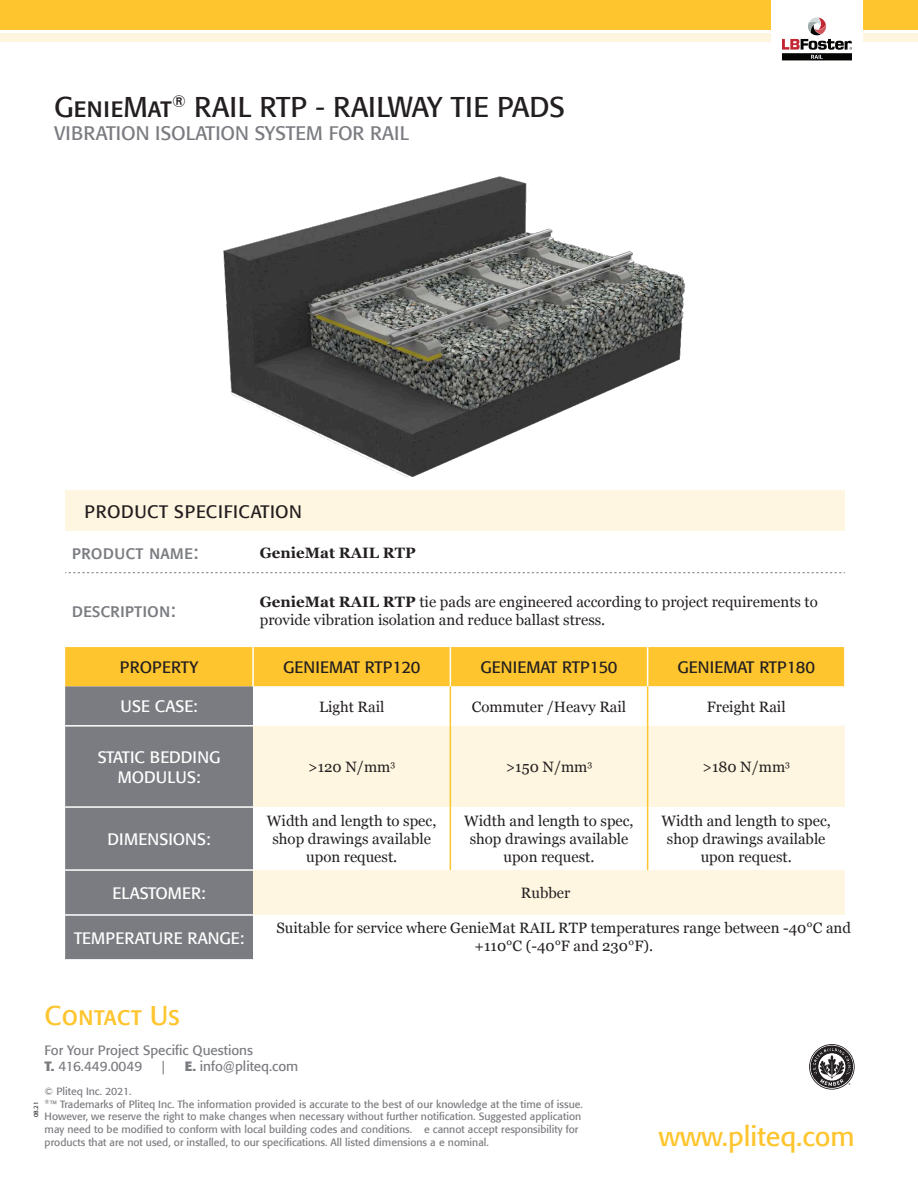
<style>
.page{position:relative;width:918px;height:1188px;background:#fff}
.page>*{position:absolute;margin:0;border:0;box-sizing:border-box;transform-origin:0 0}
.Heading_Grey{font:28.5px "Formata Regular SC";color:#231f20}
.t1{font:27px "Formata";color:#fec52e}
.t2{font:27px "Formata Regular SC";color:#fec52e}
.Heading_Grey-2{font:19.5px "Formata Regular SC";color:#7a7c81}
.Heading{font:19.5px "Formata Regular SC";color:#7a7c81}
.t3{font:18px "Formata Regular SC";letter-spacing:.025em;color:#231f20}
.Table{font:16.5px/19.8px "Formata";color:#fff;text-align:center}
.Table-2{font:16.5px "Formata";color:#231f20}
.Description{font:15px/18px "Georgia";color:#231f20;text-align:center}
.Table-3{font:15px "Georgia";color:#231f20}
.Description-2{font:700 15px "Georgia";color:#231f20}
.t4{font:13.5px "Formata";color:#7b7c81}
.t5{font:10.5px/12.6px "Formata";color:#7b7c81}
.t6{font:6.15px "Formata";color:#231f20}
.s1{font-weight:700}
</style>
<div class="page">
<div style="left:0;top:0;width:918px;height:30px;background:#fec52e"></div>
<div style="left:0;top:33px;width:918px;height:9px;background:#fef5de"></div>
<div style="left:65px;top:491px;width:780px;height:40px;background:#fef6e0"></div>
<div style="left:65px;top:647px;width:779px;height:39px;background:#fec52e"></div>
<div style="left:65px;top:686px;width:188px;height:273px;background:#7a7c81"></div>
<svg style="left:253px;top:686px;width:592px;height:40px"></svg>
<svg style="left:253px;top:726px;width:592px;height:189px;fill:#fef6e0"></svg>
<svg style="left:65px;top:572px;width:780px;height:1px"></svg>
<hr style="left:450px;top:726px;width:1px;height:81px;background:#fec52e">
<hr style="left:647px;top:726px;width:1px;height:81px;background:#fec52e">
<hr style="left:450px;top:807px;width:1px;height:63px;background:#fec52e">
<hr style="left:647px;top:807px;width:1px;height:63px;background:#fec52e">
<hr style="left:65px;top:806px;width:188px;height:2px;background:#fff">
<hr style="left:65px;top:869px;width:188px;height:2px;background:#fff">
<hr style="left:65px;top:914px;width:188px;height:2px;background:#fff">
<hr style="left:252px;top:647px;width:2px;height:39px;background:#fff">
<hr style="left:450px;top:647px;width:1px;height:39px;background:#fff">
<hr style="left:647px;top:647px;width:1px;height:39px;background:#fff">
<hr style="left:450px;top:686px;width:1px;height:40px;background:#fec52e">
<hr style="left:647px;top:686px;width:1px;height:40px;background:#fec52e">
<hr style="left:65px;top:725px;width:188px;height:2px;background:#fff">
<svg style="left:809px;top:1044px;width:46px;height:46px"></svg>
<img style="left:155px;top:176px;width:617px;height:315px">
<img style="left:771px;top:0;width:91px;height:61px">
<p class="Heading_Grey" style="left:54px;top:89px;width:512px">GenieMat<sup>®</sup> RAIL RTP - RAILWAY TIE PADS</p>
<p class="Heading_Grey-2" style="left:54px;top:121px;width:357px">VIBRATION ISOLATION SYSTEM FOR RAIL</p>
<p class="t3" style="left:85px;top:500px;width:219px">PRODUCT SPECIFICATION</p>
<p class="Heading" style="left:72px;top:540px;width:128px">product name:</p>
<p class="Description-2" style="left:260px;top:541px;width:157px">GenieMat RAIL RTP</p>
<p class="Heading" style="left:72px;top:598px;width:105px">description:</p>
<p class="Description" style="left:260px;top:592px;width:560px;text-align:left"><span class="s1">GenieMat RAIL RTP</span> tie pads are engineered according to project requirements to provide vibration isolation and reduce ballast stress.</p>
<p class="Table-2" style="left:120px;top:657px;width:80px">PROPERTY</p>
<p class="Table-2" style="left:283px;top:657px;width:139px">GENIEMAT RTP120</p>
<p class="Table-2" style="left:480px;top:657px;width:139px">GENIEMAT RTP150</p>
<p class="Table-2" style="left:677px;top:657px;width:139px">GENIEMAT RTP180</p>
<p class="Table" style="left:120px;top:697px;width:79px">USE CASE:</p>
<p class="Table-3" style="left:319px;top:696px;width:67px">Light Rail</p>
<p class="Table-3" style="left:472px;top:696px;width:156px">Commuter /Heavy Rail</p>
<p class="Table-3" style="left:707px;top:696px;width:80px">Freight Rail</p>
<p class="Table" style="left:98px;top:747px;width:124px">STATIC BEDDING<br>MODULUS:</p>
<p class="Description" style="left:308px;top:757px;width:89px">&gt;120 N/mm<sup>3</sup></p>
<p class="Description" style="left:506px;top:757px;width:88px">&gt;150 N/mm<sup>3</sup></p>
<p class="Description" style="left:702px;top:757px;width:89px">&gt;180 N/mm<sup>3</sup></p>
<p class="Table" style="left:108px;top:829px;width:105px">DIMENSIONS:</p>
<p class="Description" style="left:267px;top:811px;width:171px">Width and length to spec, shop drawings available upon request.</p>
<p class="Description" style="left:464px;top:811px;width:171px">Width and length to spec, shop drawings available upon request.</p>
<p class="Description" style="left:662px;top:811px;width:171px">Width and length to spec, shop drawings available upon request.</p>
<p class="Table" style="left:113px;top:883px;width:95px">ELASTOMER:</p>
<p class="Description" style="left:521px;top:883px;width:51px">Rubber</p>
<p class="Table" style="left:74px;top:928px;width:172px">TEMPERATURE RANGE:</p>
<p class="Description" style="left:276px;top:918px;width:576px">Suitable for service where GenieMat RAIL RTP temperatures range between -40°C and +110°C (-40°F and 230°F).</p>
<p class="t2" style="left:45px;top:999px;width:137px">Contact Us</p>
<p class="t4" style="left:45px;top:1042px;width:210px">For Your Project Specific Questions</p>
<p class="t4" style="left:45px;top:1058px;width:99px"><span class="s1">T.</span> 416.449.0049</p>
<p class="t4" style="left:162px;top:1058px;width:5px">|</p>
<p class="t4" style="left:185px;top:1058px;width:115px"><span class="s1">E.</span> info@pliteq.com</p>
<p class="t5" style="left:45px;top:1085px;width:540px">© Pliteq Inc. 2021.<br><sup>®</sup>™ Trademarks of Pliteq Inc. The information provided is accurate to the best of our knowledge at the time of issue.<br>However, we reserve the right to make changes when necessary without further notification. Suggested application may need to be modified to conform with local building codes and conditions. e cannot accept responsibility for products that are not used, or installed, to our specifications. All listed dimensions a e nominal.</p>
<p class="t6" style="left:32px;top:1117px;width:17px;rotate:-90deg">08.21</p>
<p class="t1" style="left:659px;top:1120px;width:197px">www.pliteq.com</p>
</div>
